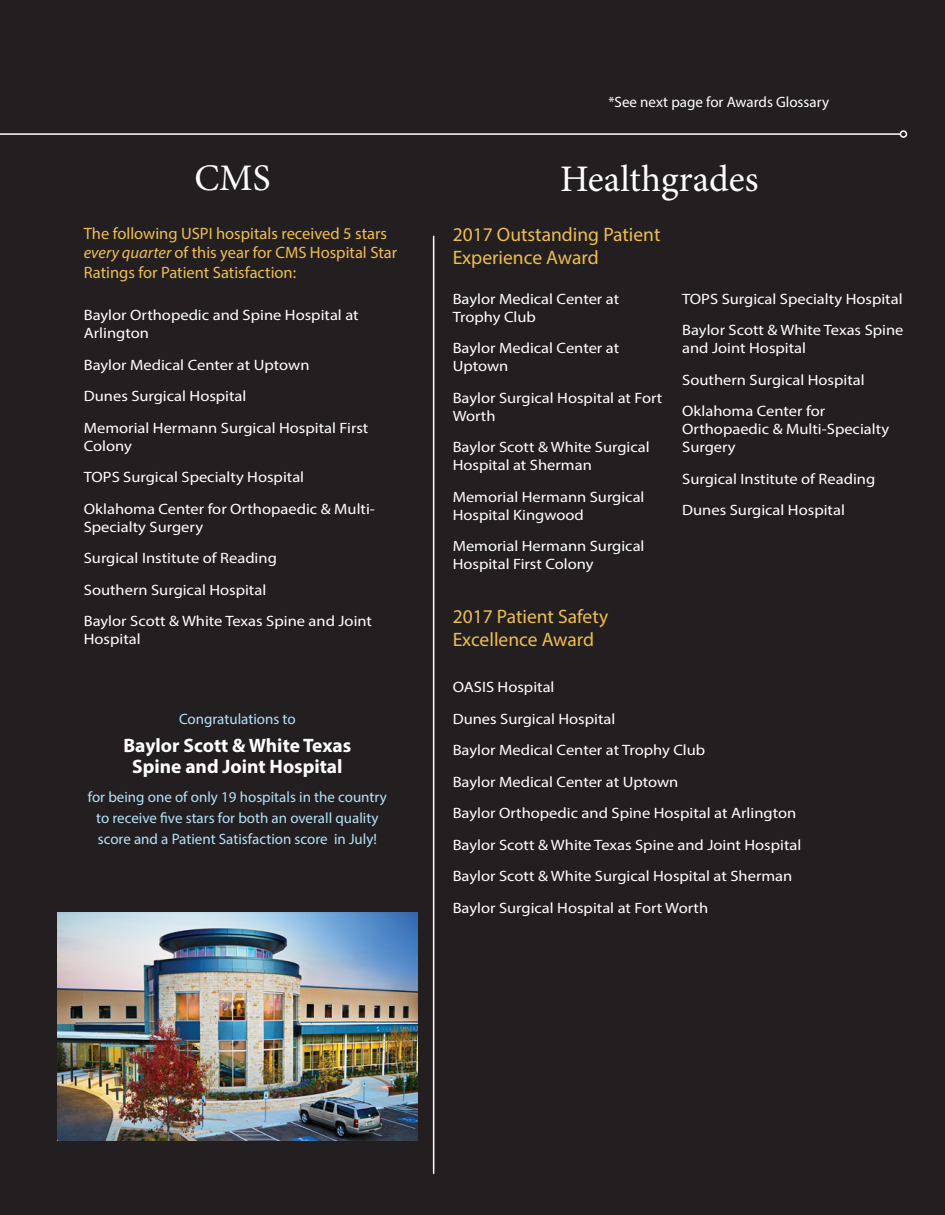
<style>
.page{position:relative;width:945px;height:1215px;background:#231f20}
.page>*{position:absolute;margin:0;border:0;box-sizing:border-box;transform-origin:0 0}
.t1{font:37.5px "Minion Pro";color:#fff}
.t2{font:19.5px/23.4px "Myriad Pro";color:#eebd4e}
.Award_Category{font:700 19.5px "Myriad Pro";color:#fff}
.t3{font:16.5px/19.8px "Myriad Pro";color:#eebd4e}
.Award_Facility{font:15px/18px "Myriad Pro";color:#fff;scale:1.1 1}
.Award_Category-2{font:15px/21px "Myriad Pro";color:#b3e3f9;text-align:center}
.Award_Facility-2{font:15px "Myriad Pro";color:#fff}
.s1{font-style:italic}
</style>
<div class="page">
<hr style="left:433px;top:236px;width:1px;height:938px;background:#fff">
<img style="left:57px;top:912px;width:361px;height:229px">
<hr style="left:0;top:133px;width:900px;height:2px;background:#fff">
<div style="left:900px;top:130px;width:7px;height:8px;border:2px solid #fff;border-radius:50%"></div>
<p class="Award_Facility-2" style="left:608px;top:93px;width:222px">*See next page for Awards Glossary</p>
<p class="t1" style="left:194px;top:153px;width:78px">CMS</p>
<p class="t1" style="left:560px;top:154px;width:200px">Healthgrades</p>
<p class="t3" style="left:84px;top:223px;width:315px">The following USPI hospitals received 5 stars <span class="s1">every quarter</span> of this year for CMS Hospital Star<br>Ratings for Patient Satisfaction:</p>
<p class="Award_Facility" style="left:84px;top:306px;width:251px">Baylor Orthopedic and Spine Hospital at<br>Arlington</p>
<p class="Award_Facility" style="left:84px;top:355px;width:207px">Baylor Medical Center at Uptown</p>
<p class="Award_Facility" style="left:84px;top:387px;width:149px">Dunes Surgical Hospital</p>
<p class="Award_Facility" style="left:84px;top:418px;width:260px">Memorial Hermann Surgical Hospital First<br>Colony</p>
<p class="Award_Facility" style="left:84px;top:468px;width:202px">TOPS Surgical Specialty Hospital</p>
<p class="Award_Facility" style="left:84px;top:499px;width:266px">Oklahoma Center for Orthopaedic &amp; Multi-<br>Specialty Surgery</p>
<p class="Award_Facility" style="left:84px;top:549px;width:177px">Surgical Institute of Reading</p>
<p class="Award_Facility" style="left:84px;top:580px;width:167px">Southern Surgical Hospital</p>
<p class="Award_Facility" style="left:84px;top:612px;width:264px">Baylor Scott &amp; White Texas Spine and Joint<br>Hospital</p>
<p class="t2" style="left:453px;top:222px;width:209px">2017 Outstanding Patient<br>Experience Award</p>
<p class="Award_Facility" style="left:453px;top:289px;width:153px">Baylor Medical Center at<br>Trophy Club</p>
<p class="Award_Facility" style="left:453px;top:339px;width:153px">Baylor Medical Center at<br>Uptown</p>
<p class="Award_Facility" style="left:453px;top:388px;width:192px">Baylor Surgical Hospital at Fort<br>Worth</p>
<p class="Award_Facility" style="left:453px;top:438px;width:181px">Baylor Scott &amp; White Surgical<br>Hospital at Sherman</p>
<p class="Award_Facility" style="left:453px;top:487px;width:176px">Memorial Hermann Surgical<br>Hospital Kingwood</p>
<p class="Award_Facility" style="left:453px;top:537px;width:176px">Memorial Hermann Surgical<br>Hospital First Colony</p>
<p class="Award_Facility" style="left:682px;top:289px;width:202px">TOPS Surgical Specialty Hospital</p>
<p class="Award_Facility" style="left:682px;top:321px;width:203px">Baylor Scott &amp; White Texas Spine and Joint Hospital</p>
<p class="Award_Facility" style="left:682px;top:370px;width:167px">Southern Surgical Hospital</p>
<p class="Award_Facility" style="left:682px;top:402px;width:190px">Oklahoma Center for<br>Orthopaedic &amp; Multi-Specialty<br>Surgery</p>
<p class="Award_Facility" style="left:682px;top:469px;width:177px">Surgical Institute of Reading</p>
<p class="Award_Facility" style="left:682px;top:501px;width:149px">Dunes Surgical Hospital</p>
<p class="t2" style="left:453px;top:604px;width:157px">2017 Patient Safety<br>Excellence Award</p>
<p class="Award_Category-2" style="left:179px;top:708px;width:118px">Congratulations to</p>
<p class="Award_Category" style="left:123px;top:733px;width:229px">Baylor Scott &amp; White Texas</p>
<p class="Award_Category" style="left:132px;top:754px;width:212px">Spine and Joint Hospital</p>
<p class="Award_Category-2" style="left:88px;top:786px;width:301px">for being one of only 19 hospitals in the country to receive five stars for both an overall quality score and a Patient Satisfaction score in July!</p>
<p class="Award_Facility" style="left:453px;top:678px;width:94px">OASIS Hospital</p>
<p class="Award_Facility" style="left:453px;top:709px;width:149px">Dunes Surgical Hospital</p>
<p class="Award_Facility" style="left:453px;top:741px;width:231px">Baylor Medical Center at Trophy Club</p>
<p class="Award_Facility" style="left:453px;top:772px;width:207px">Baylor Medical Center at Uptown</p>
<p class="Award_Facility" style="left:453px;top:804px;width:314px">Baylor Orthopedic and Spine Hospital at Arlington</p>
<p class="Award_Facility" style="left:453px;top:835px;width:318px">Baylor Scott &amp; White Texas Spine and Joint Hospital</p>
<p class="Award_Facility" style="left:453px;top:867px;width:310px">Baylor Scott &amp; White Surgical Hospital at Sherman</p>
<p class="Award_Facility" style="left:453px;top:898px;width:234px">Baylor Surgical Hospital at Fort Worth</p>
</div>
